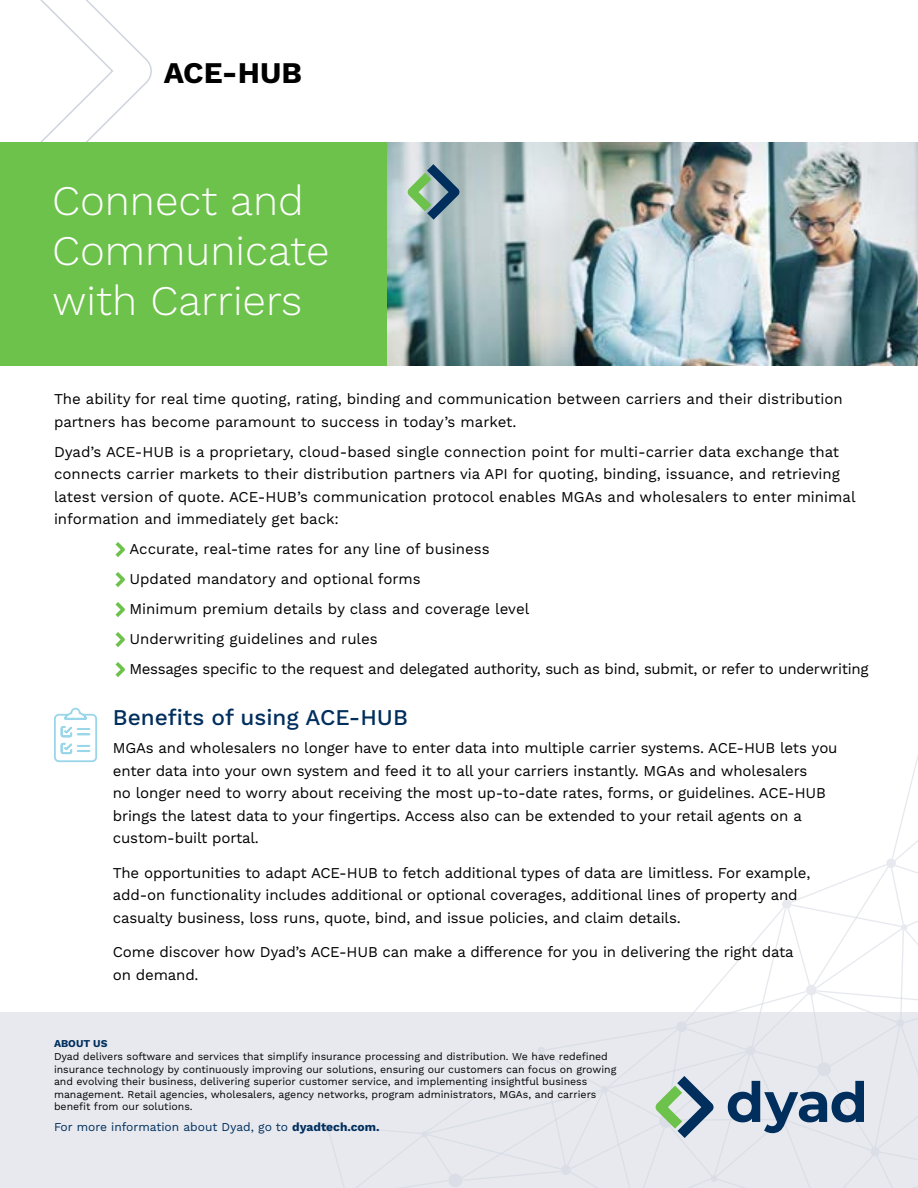
<style>
.page{position:relative;width:918px;height:1188px;background:#fff}
.page>*{position:absolute;margin:0;border:0;box-sizing:border-box;transform-origin:0 0}
.t1{font:300 42px/50.4px "Work Sans";color:#fff}
.t2{font:700 30px "Work Sans";color:#000}
.t3{font:500 22.5px "Work Sans";color:#002e5d}
.t4{font:15px/22.5px "Work Sans";letter-spacing:-.01em;color:#000}
.t5{font:12px "Work Sans";color:#002e5d}
.t6{font:10.5px/12.6px "Work Sans";color:#000}
.t7{font:700 10.5px "Work Sans";color:#002e5d}
.s1{font-weight:700}
</style>
<div class="page">
<svg style="left:34px;top:0;width:119px;height:143px"></svg>
<img style="left:386px;top:143px;width:532px;height:223px">
<div style="left:0;top:143px;width:386px;height:223px;background:#6cc24a"></div>
<svg style="left:116px;top:542px;width:9px;height:15px"></svg>
<svg style="left:116px;top:572px;width:9px;height:15px"></svg>
<svg style="left:116px;top:602px;width:9px;height:15px"></svg>
<svg style="left:116px;top:632px;width:9px;height:15px"></svg>
<svg style="left:116px;top:662px;width:9px;height:15px"></svg>
<svg style="left:408px;top:164px;width:51px;height:56px;background:#86a6a1"></svg>
<svg style="left:54px;top:707px;width:43px;height:56px"></svg>
<div style="left:0;top:1012px;width:918px;height:176px;background:#e7e9ee"></div>
<svg style="left:323px;top:755px;width:595px;height:433px"></svg>
<h2 class="t2" style="left:164px;top:55px;width:140px">ACE-HUB</h2>
<h1 class="t1" style="left:52px;top:177px;width:279px">Connect and<br>Communicate with Carriers</h1>
<p class="t4" style="left:54px;top:388px;width:790px">The ability for real time quoting, rating, binding and communication between carriers and their distribution partners has become paramount to success in today’s market.</p>
<p class="t4" style="left:54px;top:441px;width:803px">Dyad’s ACE-HUB is a proprietary, cloud-based single connection point for multi-carrier data exchange that connects carrier markets to their distribution partners via API for quoting, binding, issuance, and retrieving latest version of quote. ACE-HUB’s communication protocol enables MGAs and wholesalers to enter minimal information and immediately get back:</p>
<p class="t4" style="left:129px;top:535px;width:741px;line-height:30px">Accurate, real-time rates for any line of business<br>Updated mandatory and optional forms<br>Minimum premium details by class and coverage level<br>Underwriting guidelines and rules<br>Messages specific to the request and delegated authority, such as bind, submit, or refer to underwriting</p>
<h3 class="t3" style="left:113px;top:704px;width:297px">Benefits of using ACE-HUB</h3>
<p class="t4" style="left:113px;top:738px;width:726px">MGAs and wholesalers no longer have to enter data into multiple carrier systems. ACE-HUB lets you enter data into your own system and feed it to all your carriers instantly. MGAs and wholesalers<br>no longer need to worry about receiving the most up-to-date rates, forms, or guidelines. ACE-HUB brings the latest data to your fingertips. Access also can be extended to your retail agents on a custom-built portal.</p>
<p class="t4" style="left:113px;top:862px;width:699px">The opportunities to adapt ACE-HUB to fetch additional types of data are limitless. For example, add-on functionality includes additional or optional coverages, additional lines of property and casualty business, loss runs, quote, bind, and issue policies, and claim details.</p>
<p class="t4" style="left:113px;top:942px;width:683px">Come discover how Dyad’s ACE-HUB can make a difference for you in delivering the right data on demand.</p>
<p class="t7" style="left:54px;top:1038px;width:55px">ABOUT US</p>
<p class="t6" style="left:54px;top:1051px;width:564px">Dyad delivers software and services that simplify insurance processing and distribution. We have redefined insurance technology by continuously improving our solutions, ensuring our customers can focus on growing and evolving their business, delivering superior customer service, and implementing insightful business management. Retail agencies, wholesalers, agency networks, program administrators, MGAs, and carriers benefit from our solutions.</p>
<p class="t5" style="left:54px;top:1120px;width:327px">For more information about Dyad, go to <span class="s1">dyadtech.com.</span></p>
</div>
